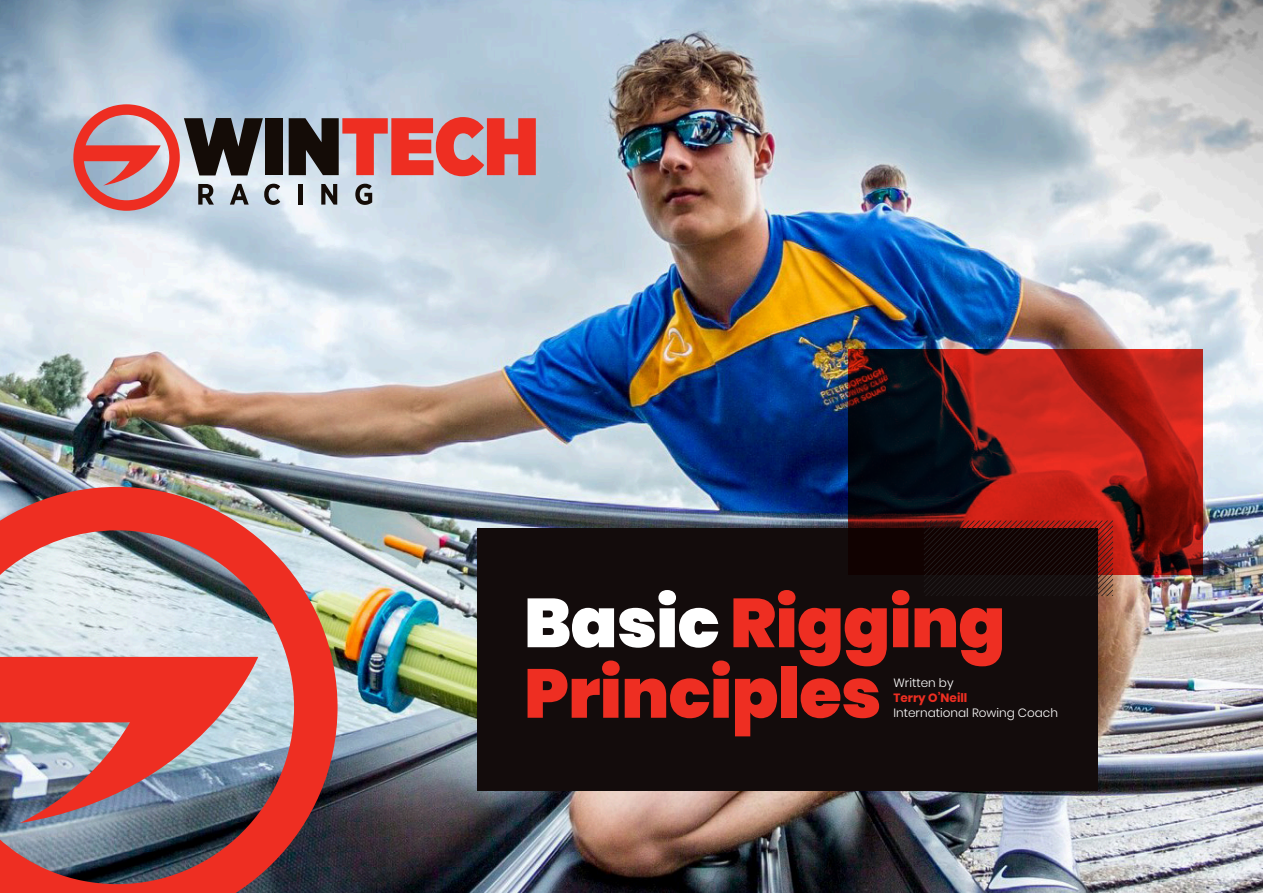
<style>
.page{position:relative;width:1263px;height:893px;background:#fff}
.page>*{position:absolute;margin:0;border:0;box-sizing:border-box;transform-origin:0 0}
.t1{font:900 69px/70.5px "Poppins";letter-spacing:-.01em;color:#ee2e22}
.t2{font:300 12px "Poppins";color:#fff}
.t3{font:700 12px "Poppins";color:#ee2e22}
.s1{color:#fff}
</style>
<div class="page">
<img style="left:0;top:0;width:1263px;height:893px">
<div style="left:477px;top:529px;width:620px;height:262px;background:#130c0c"></div>
<svg style="left:848px;top:350px;width:354px;height:225px;background:#741815"></svg>
<hr style="left:298px;top:184px;width:4px;height:21px;background:#140c07">
<svg style="left:321px;top:184px;width:16px;height:21px"></svg>
<svg style="left:355px;top:184px;width:17px;height:21px"></svg>
<svg style="left:73px;top:104px;width:207px;height:107px;background:#ac8c92"></svg>
<div style="left:266px;top:118px;width:17px;height:57px;background:#140c07"></div>
<svg style="left:289px;top:117px;width:247px;height:59px;background:#b85d5b"></svg>
<img style="left:0;top:487px;width:337px;height:406px">
<svg style="left:924px;top:521px;width:189px;height:75px"></svg>
<h1 class="t1" style="left:524px;top:588px;width:483px"><span class="s1">Basic</span> Rigging<br>Principles</h1>
<p class="t2" style="left:893px;top:676px;width:62px">Written by</p>
<p class="t3" style="left:893px;top:691px;width:75px">Terry O’Neill</p>
<p class="t2" style="left:893px;top:706px;width:166px">International Rowing Coach</p>
</div>
